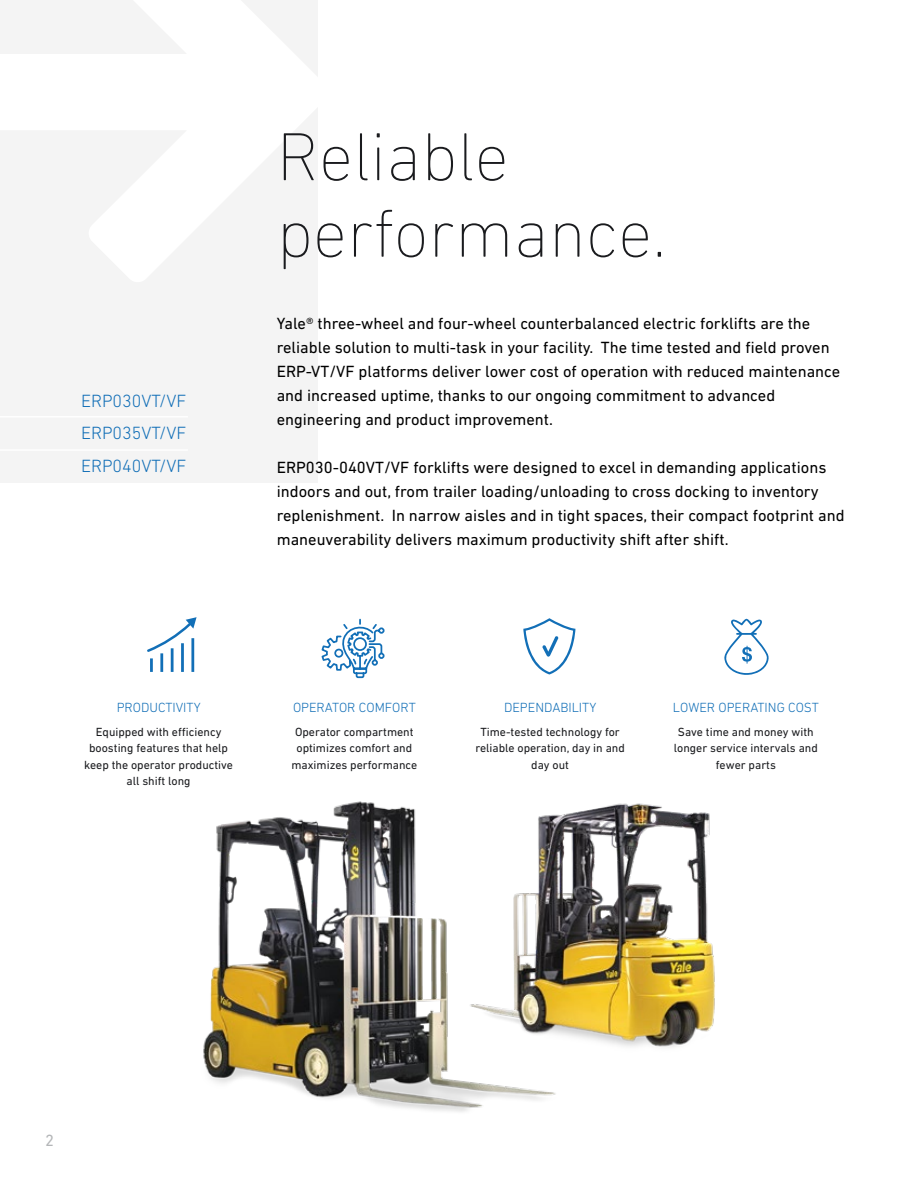
<style>
.page{position:relative;width:918px;height:1188px;background:#fff}
.page>*{position:absolute;margin:0;border:0;box-sizing:border-box;transform-origin:0 0}
.t1{font:200 69px/76.5px "DIN Next LT Pro";color:#1a1b1e}
.t2{font:300 18px/32.2px "DIN Next LT Pro";color:#126fb7;text-align:justify}
.t3{font:16.5px/24px "DIN Next LT Pro";color:#000}
.t4{font:16.5px "DIN Next LT Pro";color:#b4b6b8}
.t5{font:300 13.5px "DIN Next LT Pro";color:#126fb7}
.t6{font:12px/16.5px "DIN Next LT Pro";color:#1a1b1e;text-align:center}
</style>
<div class="page">
<img style="left:203px;top:801px;width:353px;height:311px">
<div style="left:0;top:0;width:318px;height:483px;background:#f4f4f4"></div>
<svg style="left:0;top:0;width:318px;height:282px"></svg>
<svg style="left:147px;top:617px;width:50px;height:35px"></svg>
<hr style="left:150px;top:658px;width:3px;height:14px;background:#126fb7">
<hr style="left:160px;top:653px;width:3px;height:19px;background:#126fb7">
<hr style="left:171px;top:648px;width:3px;height:24px;background:#126fb7">
<hr style="left:181px;top:643px;width:3px;height:29px;background:#126fb7">
<hr style="left:191px;top:638px;width:3px;height:34px;background:#126fb7">
<svg style="left:523px;top:618px;width:52px;height:56px"></svg>
<svg style="left:724px;top:619px;width:45px;height:56px"></svg>
<svg style="left:322px;top:619px;width:63px;height:59px"></svg>
<hr style="left:0;top:416px;width:188px;height:2px;background:#fff">
<hr style="left:0;top:449px;width:188px;height:2px;background:#fff">
<img style="left:437px;top:801px;width:278px;height:261px">
<p class="t2" style="left:81px;top:385px;width:107px">ERP030VT/VF ERP035VT/VF ERP040VT/VF</p>
<h1 class="t1" style="left:277px;top:118px;width:391px">Reliable performance.</h1>
<p class="t3" style="left:277px;top:311px;width:565px">Yale® three-wheel and four-wheel counterbalanced electric forklifts are the reliable solution to multi-task in your facility. The time tested and field proven ERP-VT/VF platforms deliver lower cost of operation with reduced maintenance and increased uptime, thanks to our ongoing commitment to advanced engineering and product improvement.</p>
<p class="t3" style="left:277px;top:455px;width:569px">ERP030-040VT/VF forklifts were designed to excel in demanding applications indoors and out, from trailer loading/unloading to cross docking to inventory replenishment. In narrow aisles and in tight spaces, their compact footprint and maneuverability delivers maximum productivity shift after shift.</p>
<p class="t5" style="left:117px;top:700px;width:85px">PRODUCTIVITY</p>
<p class="t6" style="left:84px;top:723px;width:150px">Equipped with efficiency boosting features that help keep the operator productive all shift long</p>
<p class="t5" style="left:293px;top:700px;width:124px">OPERATOR COMFORT</p>
<p class="t6" style="left:291px;top:723px;width:127px">Operator compartment optimizes comfort and maximizes performance</p>
<p class="t5" style="left:504px;top:700px;width:94px">DEPENDABILITY</p>
<p class="t6" style="left:475px;top:723px;width:151px">Time-tested technology for reliable operation, day in and day out</p>
<p class="t5" style="left:673px;top:700px;width:147px">LOWER OPERATING COST</p>
<p class="t6" style="left:674px;top:723px;width:146px">Save time and money with longer service intervals and fewer parts</p>
<p class="t4" style="left:45px;top:1131px;width:10px">2</p>
</div>
